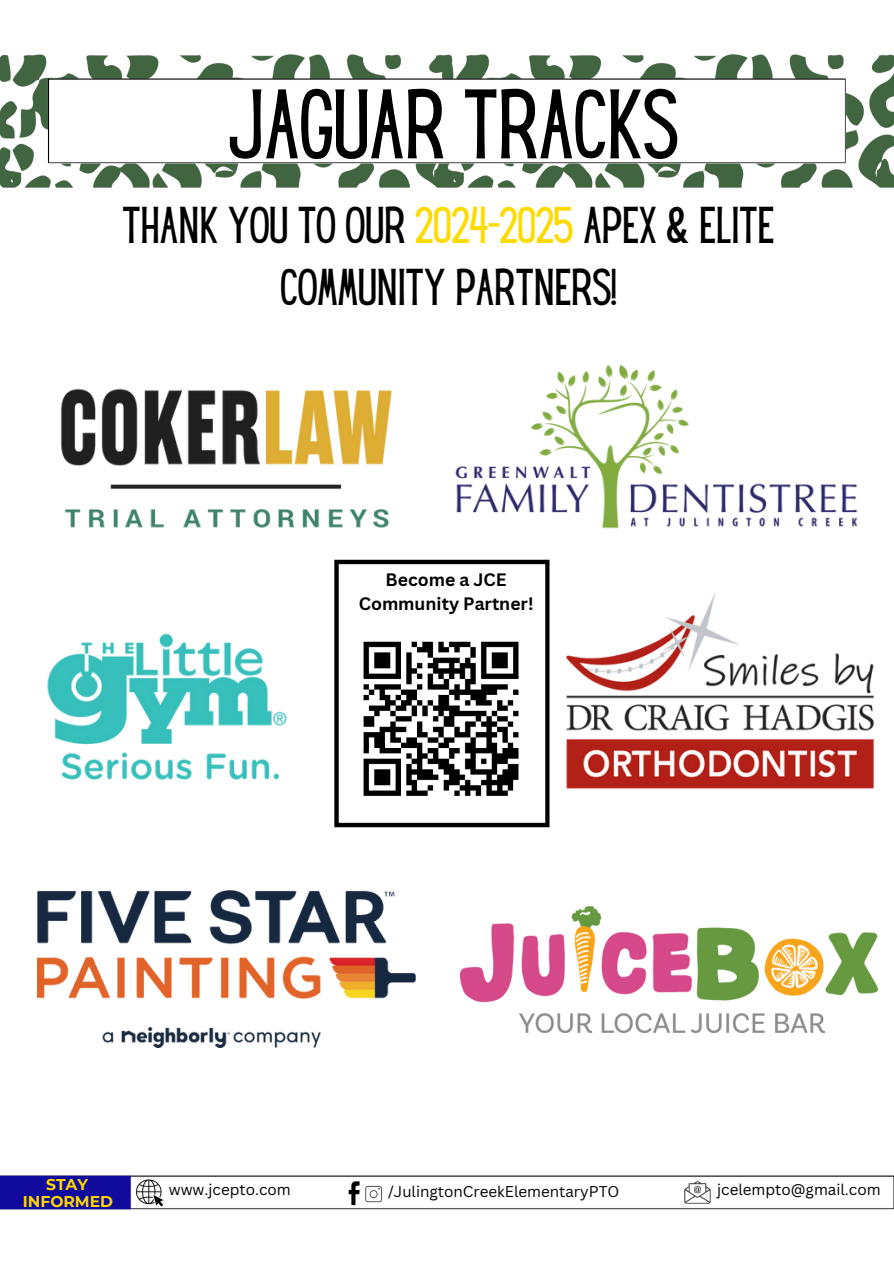
<style>
.page{position:relative;width:894px;height:1264px;background:#fff}
.page>*{position:absolute;margin:0;border:0;box-sizing:border-box;transform-origin:0 0}
.t1{font:86.1px "Hey Gotcha";color:#000}
.t2{font:45.3px/62.4px "Hey Gotcha";color:#000;text-align:center}
.t3{font:700 17.55px/24px "Canva Sans";color:#000;text-align:center}
.t4{font:700 15.6px/16.4px "Montserrat";color:#ffd600;text-align:center}
.t5{font:15.15px "Canva Sans";color:#000}
.s1{color:#fddb00}
</style>
<div class="page">
<img style="left:334px;top:559px;width:216px;height:269px">
<img style="left:0;top:54px;width:893px;height:134px">
<img style="left:0;top:1175px;width:893px;height:35px">
<img style="left:549px;top:584px;width:326px;height:219px">
<img style="left:455px;top:364px;width:403px;height:165px">
<img style="left:60px;top:388px;width:332px;height:140px">
<img style="left:47px;top:633px;width:240px;height:147px">
<img style="left:460px;top:906px;width:416px;height:126px">
<img style="left:38px;top:890px;width:378px;height:157px">
<p class="t1" style="left:228px;top:89px;width:452px">JAGUAR TRACKS</p>
<p class="t2" style="left:122px;top:198px;width:653px">THANK YOU TO OUR <span class="s1">2024-2025</span> APEX &amp; ELITE<br>COMMUNITY PARTNERS!</p>
<p class="t3" style="left:358px;top:567px;width:176px">Become a JCE<br>Community Partner!</p>
<p class="t4" style="left:23px;top:1176px;width:92px">STAY<br>INFORMED</p>
<h1 class="t5" style="left:169px;top:1178px;width:123px">www.jcepto.com</h1>
<h2 class="t5" style="left:388px;top:1180px;width:233px">/JulingtonCreekElementaryPTO</h2>
<p class="t5" style="left:717px;top:1178px;width:165px">jcelempto@gmail.com</p>
</div>
